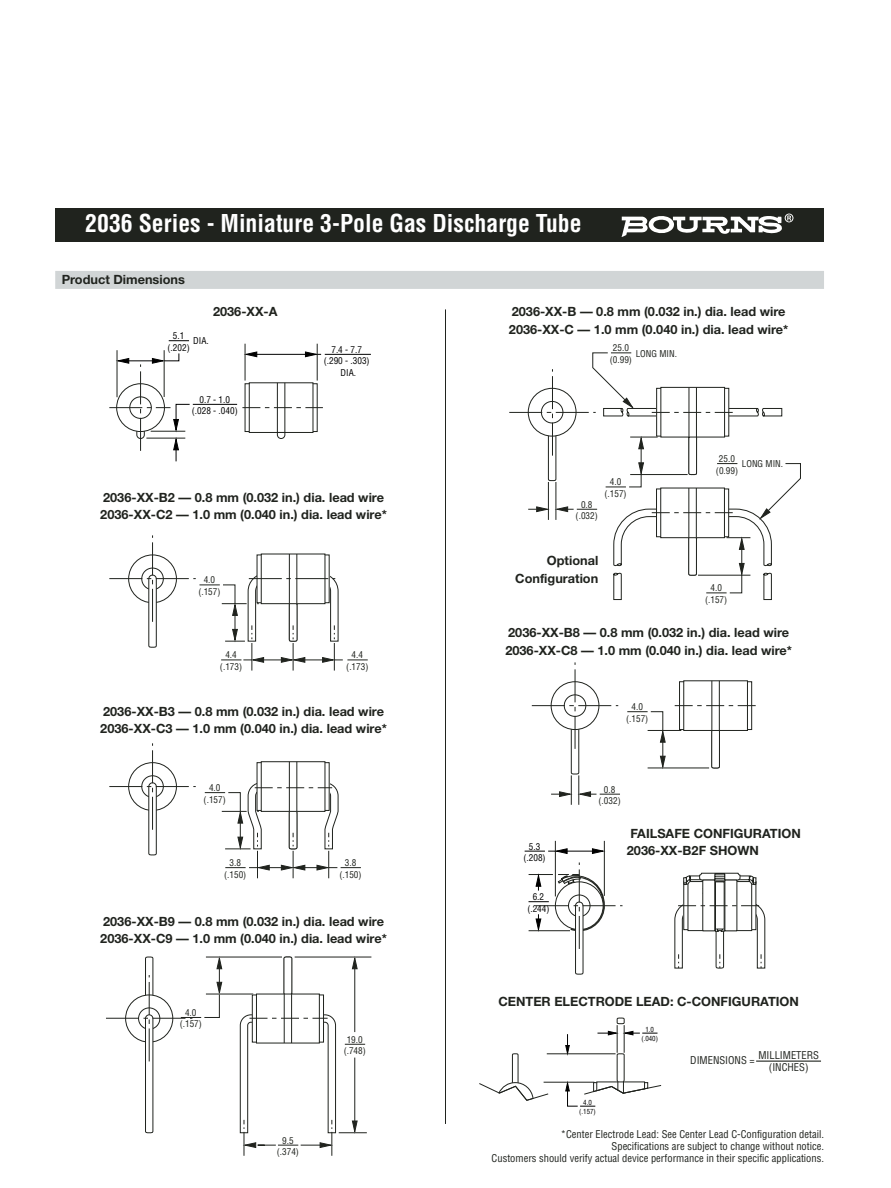
<style>
.page{position:relative;width:891px;height:1188px;background:#fff}
.page>*{position:absolute;margin:0;border:0;box-sizing:border-box;transform-origin:0 0}
.t1{font:700 condensed 24px "Helvetica";color:#fff}
.t2{font:700 12.75px/17.4px "Helvetica Neue";color:#20231e}
.t3{font:condensed 10.5px/12px "Helvetica";color:#20231e;text-align:right}
.t4{font:condensed 9.15px/11.6px "Helvetica";color:#20231e;text-align:center}
.t5{font:condensed 9.15px/11.6px "Helvetica";color:#000;text-align:center}
.t6{font:condensed 6.9px/8.6px "Helvetica";color:#000;text-align:center}
</style>
<div class="page">
<div style="left:56px;top:208px;width:768px;height:34px;background:#20231e"></div>
<svg style="left:622px;top:214px;width:171px;height:23px"></svg>
<div style="left:55px;top:271px;width:769px;height:18px;background:#d1d5d6"></div>
<hr style="left:445px;top:309px;width:1px;height:815px;background:#20231e">
<svg style="left:247px;top:386px;width:68px;height:44px"></svg>
<div style="left:249px;top:383px;width:64px;height:49px;background:#fff"></div>
<div style="left:249px;top:383px;width:64px;height:50px;border:1px solid #20231e"></div>
<hr style="left:277px;top:383px;width:1px;height:49px;background:#20231e">
<hr style="left:285px;top:383px;width:1px;height:49px;background:#20231e">
<svg style="left:277px;top:432px;width:8px;height:7px"></svg>
<svg style="left:169px;top:340px;width:20px;height:1px"></svg>
<hr style="left:193px;top:404px;width:44px;height:1px;background:#000">
<hr style="left:164px;top:350px;width:1px;height:47px;background:#20231e">
<hr style="left:117px;top:350px;width:1px;height:47px;background:#20231e">
<hr style="left:325px;top:354px;width:46px;height:1px;background:#000">
<svg style="left:244px;top:352px;width:13px;height:5px"></svg>
<svg style="left:305px;top:352px;width:12px;height:5px"></svg>
<hr style="left:251px;top:354px;width:70px;height:1px;background:#000">
<hr style="left:317px;top:344px;width:1px;height:37px;background:#20231e">
<hr style="left:245px;top:344px;width:1px;height:37px;background:#20231e">
<svg style="left:242px;top:407px;width:81px;height:1px"></svg>
<svg style="left:109px;top:353px;width:81px;height:109px"></svg>
<svg style="left:109px;top:535px;width:259px;height:136px"></svg>
<div style="left:261px;top:761px;width:64px;height:51px;border:1px solid #20231e"></div>
<hr style="left:289px;top:762px;width:1px;height:49px;background:#20231e">
<hr style="left:297px;top:762px;width:1px;height:49px;background:#20231e">
<svg style="left:109px;top:743px;width:87px;height:112px"></svg>
<svg style="left:205px;top:780px;width:156px;height:98px"></svg>
<hr style="left:206px;top:957px;width:76px;height:1px;background:#20231e">
<hr style="left:206px;top:994px;width:47px;height:1px;background:#20231e">
<hr style="left:295px;top:957px;width:76px;height:1px;background:#20231e">
<svg style="left:240px;top:956px;width:127px;height:200px"></svg>
<svg style="left:106px;top:956px;width:116px;height:177px"></svg>
<svg style="left:509px;top:352px;width:292px;height:248px"></svg>
<hr style="left:648px;top:730px;width:33px;height:1px;background:#20231e">
<svg style="left:711px;top:731px;width:9px;height:37px"></svg>
<svg style="left:681px;top:684px;width:69px;height:44px"></svg>
<div style="left:679px;top:682px;width:73px;height:48px;border:1px solid #20231e"></div>
<div style="left:684px;top:681px;width:63px;height:49px;background:#fff"></div>
<div style="left:684px;top:681px;width:64px;height:50px;border:1px solid #20231e"></div>
<hr style="left:712px;top:681px;width:1px;height:49px;background:#20231e">
<hr style="left:719px;top:681px;width:1px;height:49px;background:#20231e">
<svg style="left:675px;top:705px;width:81px;height:1px"></svg>
<svg style="left:532px;top:662px;width:86px;height:112px"></svg>
<svg style="left:627px;top:711px;width:39px;height:58px"></svg>
<svg style="left:551px;top:791px;width:20px;height:6px"></svg>
<svg style="left:578px;top:791px;width:42px;height:6px"></svg>
<hr style="left:579px;top:775px;width:1px;height:30px;background:#20231e">
<hr style="left:571px;top:775px;width:1px;height:30px;background:#20231e">
<hr style="left:648px;top:768px;width:61px;height:1px;background:#20231e">
<hr style="left:565px;top:851px;width:31px;height:1px;background:#000">
<svg style="left:592px;top:848px;width:12px;height:6px"></svg>
<hr style="left:604px;top:841px;width:1px;height:55px;background:#20231e">
<hr style="left:555px;top:841px;width:1px;height:55px;background:#20231e">
<svg style="left:525px;top:848px;width:43px;height:6px"></svg>
<svg style="left:674px;top:872px;width:91px;height:97px"></svg>
<svg style="left:529px;top:862px;width:94px;height:113px"></svg>
<svg style="left:479px;top:1018px;width:183px;height:89px"></svg>
<hr style="left:544px;top:1082px;width:50px;height:1px;background:#20231e">
<hr style="left:547px;top:1054px;width:69px;height:1px;background:#20231e">
<hr style="left:756px;top:1061px;width:65px;height:1px;background:#20231e">
<h1 class="t1" style="left:85px;top:214px;width:498px">2036 Series - Miniature 3-Pole Gas Discharge Tube</h1>
<p class="t2" style="left:62px;top:271px;width:125px">Product Dimensions</p>
<p class="t2" style="left:213px;top:304px;width:66px">2036-XX-A</p>
<p class="t5" style="left:168px;top:331px;width:24px">5.1 (.202)</p>
<p class="t2" style="left:509px;top:304px;width:281px">2036-XX-B — 0.8 mm (0.032 in.) dia. lead wire<br>2036-XX-C — 1.0 mm (0.040 in.) dia. lead wire*</p>
<p class="t5" style="left:193px;top:336px;width:17px">DIA.</p>
<p class="t4" style="left:610px;top:343px;width:24px">25.0 (0.99)</p>
<p class="t4" style="left:636px;top:348px;width:43px">LONG MIN.</p>
<p class="t5" style="left:324px;top:344px;width:47px">7.4 - 7.7 (.290 - .303)</p>
<p class="t5" style="left:192px;top:394px;width:47px">0.7 - 1.0 (.028 - .040)</p>
<p class="t5" style="left:340px;top:367px;width:17px">DIA.</p>
<p class="t2" style="left:100px;top:490px;width:288px">2036-XX-B2 — 0.8 mm (0.032 in.) dia. lead wire<br>2036-XX-C2 — 1.0 mm (0.040 in.) dia. lead wire*</p>
<p class="t4" style="left:198px;top:575px;width:24px">4.0 (.157)</p>
<p class="t4" style="left:220px;top:650px;width:24px">4.4 (.173)</p>
<p class="t4" style="left:346px;top:650px;width:24px">4.4 (.173)</p>
<p class="t2" style="left:100px;top:704px;width:288px">2036-XX-B3 — 0.8 mm (0.032 in.) dia. lead wire<br>2036-XX-C3 — 1.0 mm (0.040 in.) dia. lead wire*</p>
<p class="t4" style="left:204px;top:783px;width:24px">4.0 (.157)</p>
<p class="t4" style="left:224px;top:858px;width:24px">3.8 (.150)</p>
<p class="t4" style="left:339px;top:858px;width:24px">3.8 (.150)</p>
<p class="t2" style="left:100px;top:914px;width:288px">2036-XX-B9 — 0.8 mm (0.032 in.) dia. lead wire<br>2036-XX-C9 — 1.0 mm (0.040 in.) dia. lead wire*</p>
<p class="t4" style="left:180px;top:1008px;width:24px">4.0 (.157)</p>
<p class="t4" style="left:277px;top:1135px;width:24px">9.5 (.374)</p>
<p class="t4" style="left:344px;top:1034px;width:24px">19.0 (.748)</p>
<p class="t4" style="left:576px;top:499px;width:24px">0.8 (.032)</p>
<p class="t4" style="left:604px;top:477px;width:24px">4.0 (.157)</p>
<p class="t2" style="left:515px;top:553px;width:85px;text-align:right">Optional<br>Configuration</p>
<p class="t4" style="left:716px;top:454px;width:24px">25.0 (0.99)</p>
<p class="t4" style="left:742px;top:459px;width:43px">LONG MIN.</p>
<p class="t4" style="left:705px;top:583px;width:24px">4.0 (.157)</p>
<p class="t2" style="left:505px;top:625px;width:288px">2036-XX-B8 — 0.8 mm (0.032 in.) dia. lead wire<br>2036-XX-C8 — 1.0 mm (0.040 in.) dia. lead wire*</p>
<p class="t4" style="left:626px;top:702px;width:24px">4.0 (.157)</p>
<p class="t5" style="left:523px;top:841px;width:24px">5.3 (.208)</p>
<p class="t5" style="left:527px;top:892px;width:24px">6.2 (.244)</p>
<p class="t4" style="left:599px;top:784px;width:24px">0.8 (.032)</p>
<p class="t2" style="left:627px;top:826px;width:175px">FAILSAFE CONFIGURATION<br>2036-XX-B2F SHOWN</p>
<p class="t2" style="left:498px;top:994px;width:302px">CENTER ELECTRODE LEAD: C-CONFIGURATION</p>
<p class="t6" style="left:579px;top:1099px;width:18px">4.0 (.157)</p>
<p class="t6" style="left:641px;top:1026px;width:18px">1.0 (.040)</p>
<p class="t3" style="left:690px;top:1055px;width:66px">DIMENSIONS =</p>
<p class="t3" style="left:758px;top:1050px;width:62px;text-align:center">MILLIMETERS (INCHES)</p>
<p class="t3" style="left:492px;top:1129px;width:334px">*Center Electrode Lead: See Center Lead C-Configuration detail.<br>Specifications are subject to change without notice.<br>Customers should verify actual device performance in their specific applications.</p>
</div>
